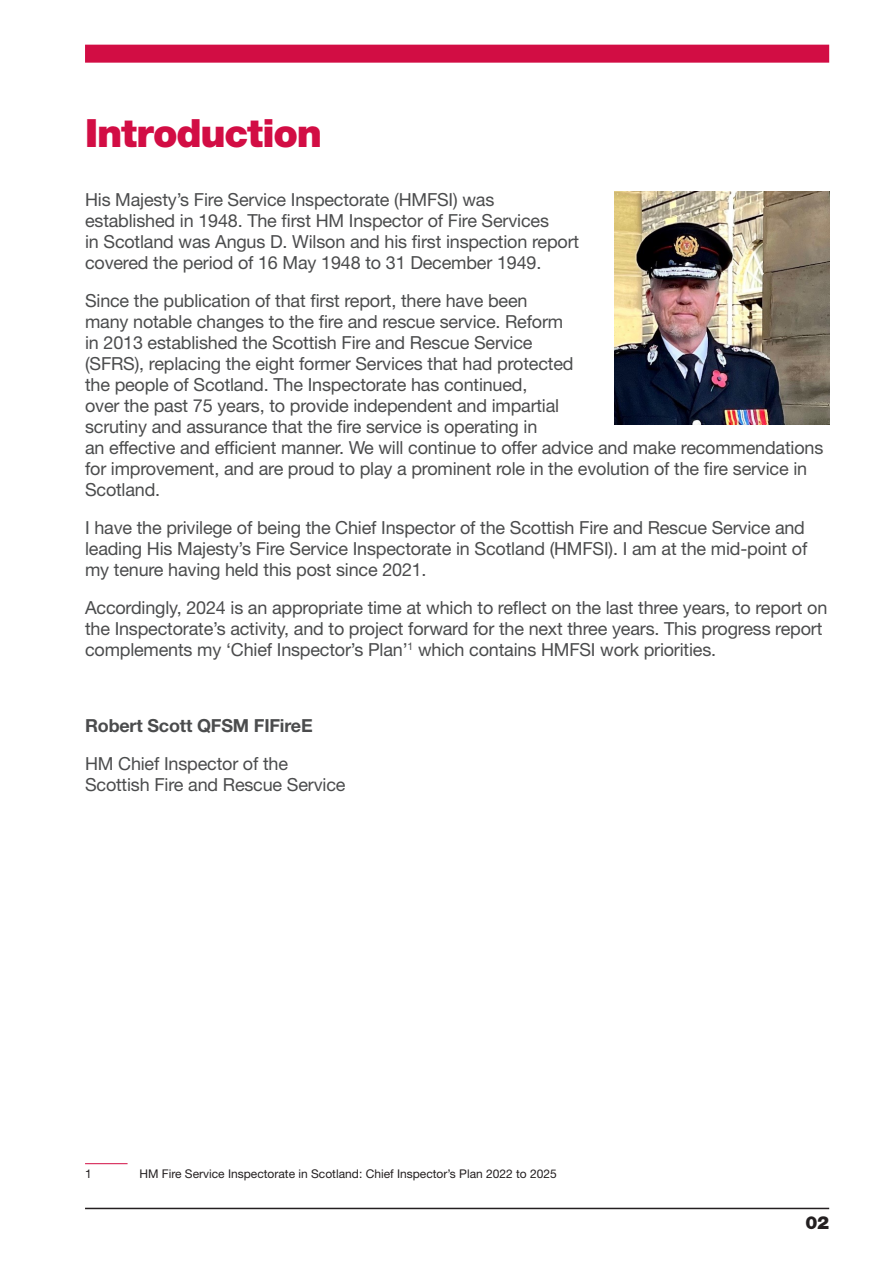
<style>
.page{position:relative;width:893px;height:1263px;background:#fff}
.page>*{position:absolute;margin:0;border:0;box-sizing:border-box;transform-origin:0 0}
.H3_Chapter_Head{font:900 39px "Helvetica Neue LT Std";letter-spacing:-.03em;color:#d20d44}
.Body_Copy{font:18px/21px "Helvetica Neue LT Std";letter-spacing:-.01em;color:#4b4c4d}
.Body_Copy-2{font:700 18px "Helvetica Neue LT Std";letter-spacing:-.01em;color:#4b4c4d}
.t1{font:900 18px "Helvetica Neue LT Std";color:#231f20}
.Footnote{font:12px "Helvetica Neue LT Std";color:#231f20}
</style>
<div class="page">
<div style="left:85px;top:45px;width:744px;height:18px;background:#d20d44"></div>
<hr style="left:85px;top:1208px;width:744px;height:1px;background:#231f20">
<hr style="left:85px;top:1163px;width:43px;height:1px;background:#d20d44">
<img style="left:615px;top:191px;width:214px;height:234px">
<h3 class="H3_Chapter_Head" style="left:85px;top:110px;width:239px">Introduction</h3>
<p class="Body_Copy" style="left:85px;top:189px;width:496px">His Majesty’s Fire Service Inspectorate (HMFSI) was established in 1948. The first HM Inspector of Fire Services<br>in Scotland was Angus D. Wilson and his first inspection report covered the period of 16 May 1948 to 31 December 1949.</p>
<p class="Body_Copy" style="left:85px;top:290px;width:740px">Since the publication of that first report, there have been<br>many notable changes to the fire and rescue service. Reform<br>in 2013 established the Scottish Fire and Rescue Service<br>(SFRS), replacing the eight former Services that had protected<br>the people of Scotland. The Inspectorate has continued,<br>over the past 75 years, to provide independent and impartial<br>scrutiny and assurance that the fire service is operating in<br>an effective and efficient manner. We will continue to offer advice and make recommendations for improvement, and are proud to play a prominent role in the evolution of the fire service in Scotland.</p>
<p class="Body_Copy" style="left:85px;top:517px;width:724px">I have the privilege of being the Chief Inspector of the Scottish Fire and Rescue Service and leading His Majesty’s Fire Service Inspectorate in Scotland (HMFSI). I am at the mid-point of my tenure having held this post since 2021.</p>
<p class="Body_Copy" style="left:85px;top:597px;width:744px">Accordingly, 2024 is an appropriate time at which to reflect on the last three years, to report on the Inspectorate’s activity, and to project forward for the next three years. This progress report complements my ‘Chief Inspector’s Plan’<sup>1</sup> which contains HMFSI work priorities.</p>
<p class="Body_Copy-2" style="left:85px;top:715px;width:229px">Robert Scott QFSM FIFireE</p>
<p class="Body_Copy" style="left:85px;top:753px;width:262px">HM Chief Inspector of the<br>Scottish Fire and Rescue Service</p>
<p class="Footnote" style="left:85px;top:1166px;width:8px">1</p>
<p class="Footnote" style="left:139px;top:1166px;width:419px">HM Fire Service Inspectorate in Scotland: Chief Inspector’s Plan 2022 to 2025</p>
<p class="t1" style="left:805px;top:1212px;width:25px">02</p>
</div>
